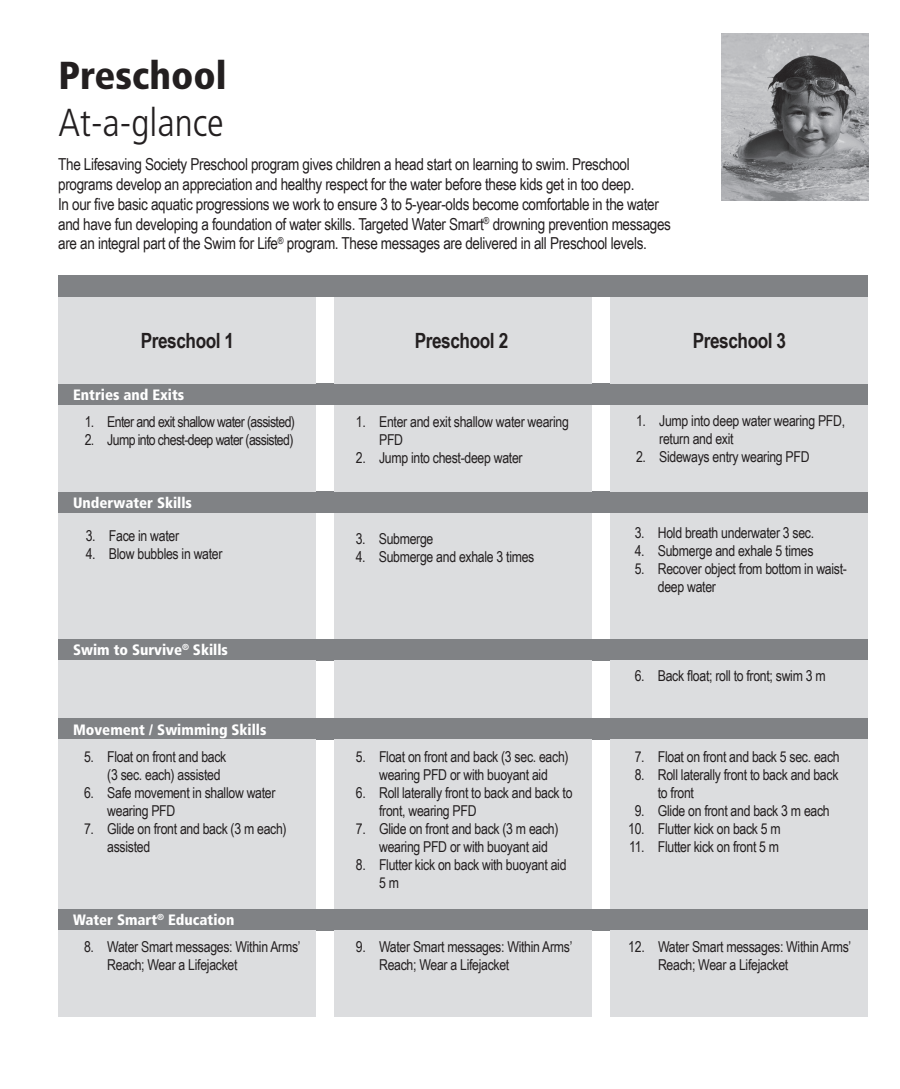
<style>
.page{position:relative;width:900px;height:1089px;background:#fff}
.page>*{position:absolute;margin:0;border:0;box-sizing:border-box;transform-origin:0 0}
.t1{font:300 condensed 39px/46.8px "Frutiger";color:#231f20}
.Description_Italic{font:700 21px "Arial Narrow";letter-spacing:-.02em;color:#231f20}
.Body{font:16.5px/19.8px "Arial Narrow";letter-spacing:-.02em;color:#231f20}
.t2{font:15px/18px "Arial Narrow";letter-spacing:-.02em;color:#231f20}
.t3{font:900 condensed 15px "Frutiger";color:#fff}
.t4{font:15px "Arial Narrow";letter-spacing:-.04em;color:#231f20}
.s1{font-weight:900}
</style>
<div class="page">
<img style="left:721px;top:33px;width:147px;height:167px">
<div style="left:58px;top:275px;width:810px;height:22px;background:#808285"></div>
<div style="left:58px;top:383px;width:810px;height:22px;background:#808285"></div>
<div style="left:58px;top:491px;width:810px;height:22px;background:#808285"></div>
<div style="left:58px;top:909px;width:810px;height:22px;background:#808285"></div>
<div style="left:58px;top:639px;width:810px;height:22px;background:#808285"></div>
<div style="left:58px;top:718px;width:810px;height:22px;background:#808285"></div>
<div style="left:58px;top:297px;width:258px;height:86px;background:#dcdddf"></div>
<div style="left:58px;top:405px;width:258px;height:86px;background:#dcdddf"></div>
<div style="left:58px;top:513px;width:258px;height:126px;background:#dcdddf"></div>
<div style="left:58px;top:931px;width:258px;height:86px;background:#dcdddf"></div>
<div style="left:58px;top:740px;width:258px;height:169px;background:#dcdddf"></div>
<div style="left:58px;top:661px;width:258px;height:57px;background:#dcdddf"></div>
<div style="left:334px;top:297px;width:258px;height:86px;background:#dcdddf"></div>
<div style="left:334px;top:405px;width:258px;height:86px;background:#dcdddf"></div>
<div style="left:334px;top:513px;width:258px;height:126px;background:#dcdddf"></div>
<div style="left:334px;top:931px;width:258px;height:86px;background:#dcdddf"></div>
<div style="left:334px;top:661px;width:258px;height:57px;background:#dcdddf"></div>
<div style="left:334px;top:740px;width:258px;height:169px;background:#dcdddf"></div>
<div style="left:610px;top:297px;width:258px;height:86px;background:#dcdddf"></div>
<div style="left:610px;top:405px;width:258px;height:86px;background:#dcdddf"></div>
<div style="left:610px;top:513px;width:258px;height:126px;background:#dcdddf"></div>
<div style="left:610px;top:931px;width:258px;height:86px;background:#dcdddf"></div>
<div style="left:610px;top:661px;width:258px;height:57px;background:#dcdddf"></div>
<div style="left:610px;top:740px;width:258px;height:169px;background:#dcdddf"></div>
<p class="t1" style="left:58px;top:53px;width:170px"><span class="s1">Preschool<br></span>At-a-glance</p>
<p class="Body" style="left:58px;top:154px;width:578px">The Lifesaving Society Preschool program gives children a head start on learning to swim. Preschool programs develop an appreciation and healthy respect for the water before these kids get in too deep.</p>
<p class="Body" style="left:58px;top:194px;width:614px">In our five basic aquatic progressions we work to ensure 3 to 5-year-olds become comfortable in the water and have fun developing a foundation of water skills. Targeted Water Smart<sup>®</sup> drowning prevention messages are an integral part of the Swim for Life<sup>®</sup> program. These messages are delivered in all Preschool levels.</p>
<p class="Description_Italic" style="left:141px;top:325px;width:95px">Preschool 1</p>
<p class="t3" style="left:73px;top:386px;width:113px">Entries and Exits</p>
<p class="Description_Italic" style="left:415px;top:325px;width:95px">Preschool 2</p>
<p class="Description_Italic" style="left:693px;top:325px;width:95px">Preschool 3</p>
<p class="t4" style="left:85px;top:411px;width:212px">1. Enter and exit shallow water (assisted)</p>
<p class="t4" style="left:85px;top:429px;width:210px">2. Jump into chest-deep water (assisted)</p>
<p class="t3" style="left:73px;top:494px;width:120px">Underwater Skills</p>
<p class="t2" style="left:86px;top:526px;width:95px">3. Face in water</p>
<p class="t2" style="left:86px;top:544px;width:138px">4. Blow bubbles in water</p>
<p class="t3" style="left:73px;top:641px;width:156px">Swim to Survive<sup>®</sup> Skills</p>
<p class="t3" style="left:73px;top:721px;width:195px">Movement / Swimming Skills</p>
<p class="t2" style="left:107px;top:747px;width:121px;text-indent:-23px">5. Float on front and back (3 sec. each) assisted</p>
<p class="t2" style="left:107px;top:783px;width:170px;text-indent:-23px">6. Safe movement in shallow water wearing PFD</p>
<p class="t2" style="left:107px;top:819px;width:181px;text-indent:-23px">7. Glide on front and back (3 m each) assisted</p>
<p class="t3" style="left:73px;top:911px;width:163px">Water Smart<sup>®</sup> Education</p>
<p class="t2" style="left:107px;top:937px;width:195px;text-indent:-23px">8. Water Smart messages: Within Arms’<br>Reach; Wear a Lifejacket</p>
<p class="t2" style="left:379px;top:412px;width:191px;text-indent:-23px">1. Enter and exit shallow water wearing<br>PFD</p>
<p class="t2" style="left:356px;top:448px;width:168px">2. Jump into chest-deep water</p>
<p class="t2" style="left:356px;top:529px;width:79px">3. Submerge</p>
<p class="t2" style="left:356px;top:547px;width:180px">4. Submerge and exhale 3 times</p>
<p class="t2" style="left:356px;top:747px;width:214px;text-align:center">5. Float on front and back (3 sec. each) wearing PFD or with buoyant aid</p>
<p class="t2" style="left:379px;top:783px;width:195px;text-indent:-23px">6. Roll laterally front to back and back to front, wearing PFD</p>
<p class="t2" style="left:379px;top:819px;width:181px;text-indent:-23px">7. Glide on front and back (3 m each) wearing PFD or with buoyant aid</p>
<p class="t2" style="left:379px;top:855px;width:189px;text-indent:-23px">8. Flutter kick on back with buoyant aid<br>5 m</p>
<p class="t2" style="left:379px;top:937px;width:195px;text-indent:-23px">9. Water Smart messages: Within Arms’<br>Reach; Wear a Lifejacket</p>
<p class="t2" style="left:659px;top:411px;width:187px;text-indent:-23px">1. Jump into deep water wearing PFD, return and exit</p>
<p class="t2" style="left:636px;top:447px;width:175px">2. Sideways entry wearing PFD</p>
<p class="t2" style="left:635px;top:523px;width:181px">3. Hold breath underwater 3 sec.</p>
<p class="t2" style="left:635px;top:541px;width:180px">4. Submerge and exhale 5 times</p>
<p class="t2" style="left:658px;top:559px;width:191px;text-indent:-23px">5. Recover object from bottom in waist&shy;deep water</p>
<p class="t2" style="left:635px;top:666px;width:192px">6. Back float; roll to front; swim 3 m</p>
<p class="t2" style="left:635px;top:747px;width:207px">7. Float on front and back 5 sec. each</p>
<p class="t2" style="left:658px;top:765px;width:182px;text-indent:-23px">8. Roll laterally front to back and back to front</p>
<p class="t2" style="left:635px;top:801px;width:197px">9. Glide on front and back 3 m each</p>
<p class="t2" style="left:628px;top:819px;width:154px">10. Flutter kick on back 5 m</p>
<p class="t2" style="left:629px;top:837px;width:152px">11. Flutter kick on front 5 m</p>
<p class="t2" style="left:658px;top:937px;width:195px;text-indent:-30px">12. Water Smart messages: Within Arms’<br>Reach; Wear a Lifejacket</p>
</div>
